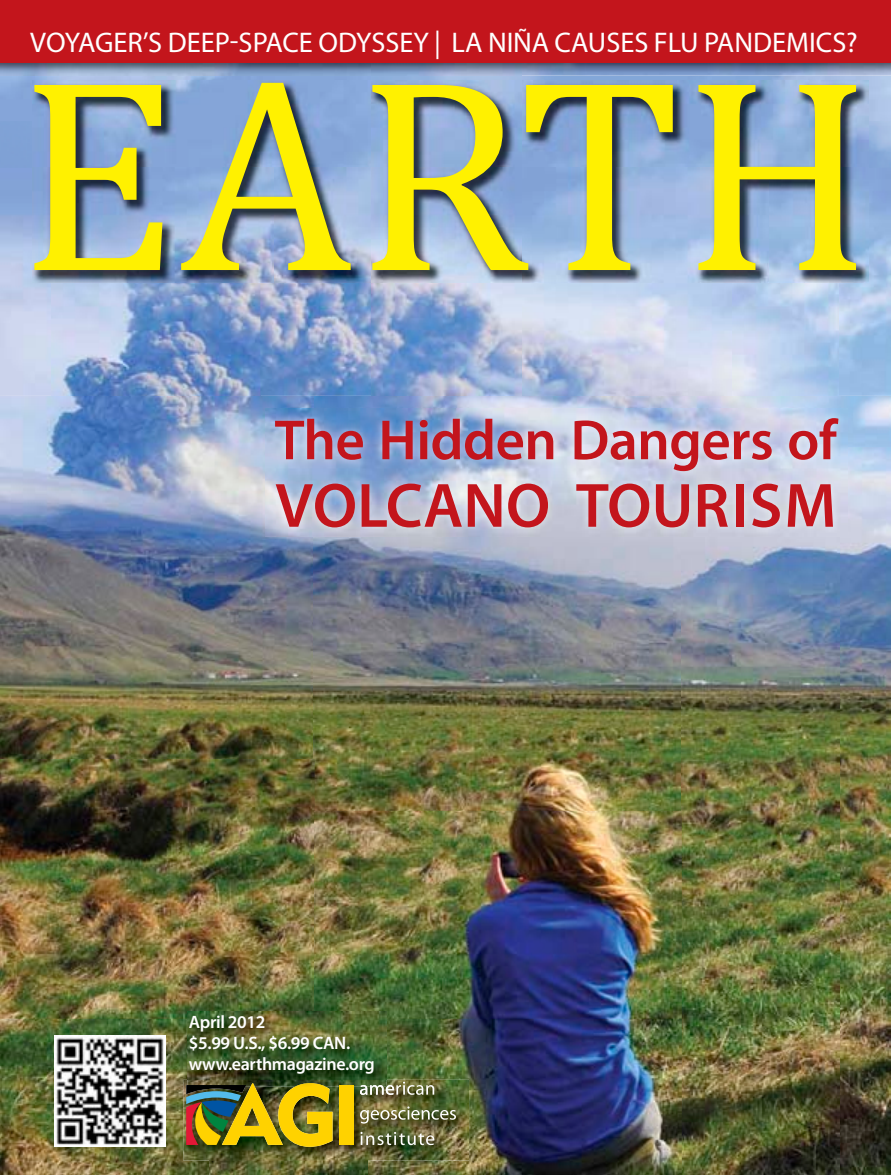
<style>
.page{position:relative;width:891px;height:1175px;background:#fff}
.page>*{position:absolute;margin:0;border:0;box-sizing:border-box;transform-origin:0 0}
.t1{font:277.5px "Cambria";letter-spacing:.005em;color:#fff100}
.t2{font:600 63px "Myriad Pro";color:#c3151c}
.t3{font:600 57px "Myriad Pro";letter-spacing:-.01em;color:#c3151c}
.t4{font:28.5px "Myriad Pro";color:#fff}
.t5{font:600 18px/21px "Myriad Pro";letter-spacing:-.02em;color:#fff}
</style>
<div class="page">
<img style="left:0;top:62px;width:372px;height:59px">
<img style="left:0;top:396px;width:314px;height:622px">
<img style="left:314px;top:396px;width:577px;height:51px">
<img style="left:839px;top:447px;width:52px;height:727px">
<img style="left:314px;top:537px;width:367px;height:481px">
<img style="left:681px;top:537px;width:158px;height:637px">
<img style="left:0;top:1018px;width:209px;height:156px">
<img style="left:367px;top:1018px;width:315px;height:156px">
<img style="left:209px;top:1160px;width:158px;height:14px">
<img style="left:52px;top:283px;width:320px;height:113px">
<img style="left:417px;top:396px;width:104px;height:1px">
<img style="left:372px;top:283px;width:466px;height:113px">
<img style="left:372px;top:62px;width:519px;height:14px">
<div style="left:0;top:0;width:891px;height:62px;background:#c3151c"></div>
<img style="left:265px;top:408px;width:583px;height:129px">
<img style="left:32px;top:80px;width:837px;height:203px">
<img style="left:54px;top:1035px;width:111px;height:111px">
<img style="left:183px;top:1079px;width:286px;height:81px">
<svg style="left:360px;top:1106px;width:96px;height:17px"></svg>
<svg style="left:361px;top:1131px;width:73px;height:14px"></svg>
<div style="left:339px;top:1085px;width:14px;height:59px;background:#ffd200"></div>
<img style="left:187px;top:1011px;width:200px;height:75px">
<svg style="left:360px;top:1081px;width:74px;height:13px"></svg>
<img style="left:186px;top:1083px;width:147px;height:63px">
<img style="left:295px;top:1083px;width:31px;height:3px">
<svg style="left:339px;top:1085px;width:14px;height:1px"></svg>
<p class="t4" style="left:30px;top:25px;width:829px">VOYAGER’S DEEP-SPACE ODYSSEY | LA NIÑA CAUSES FLU PANDEMICS?</p>
<h1 class="t1" style="left:18px;top:12px;width:856px">EARTH</h1>
<h3 class="t3" style="left:275px;top:404px;width:564px">The Hidden Dangers of</h3>
<h2 class="t2" style="left:275px;top:465px;width:563px">VOLCANO TOURISM</h2>
<p class="t5" style="left:189px;top:1010px;width:188px">April 2012<br>$5.99 U.S., $6.99 CAN. www.earthmagazine.org</p>
</div>
